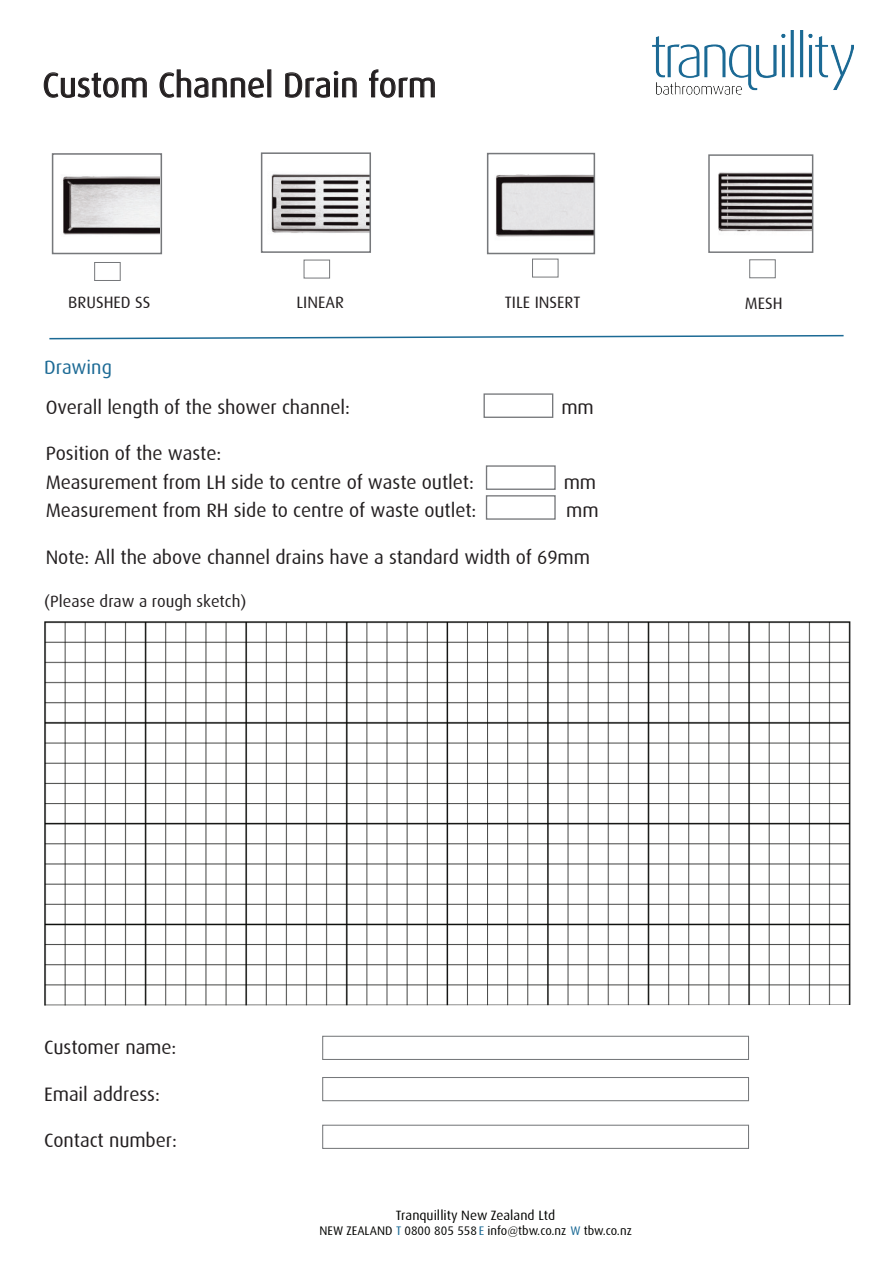
<style>
.page{position:relative;width:893px;height:1263px;background:#fff}
.page>*{position:absolute;margin:0;border:0;box-sizing:border-box;transform-origin:0 0}
.t1{font:34.5px "Dax";color:#231f20}
.t2{font:19.5px/28.5px "Dax";letter-spacing:-.005em;color:#231f20}
.t3{font:19.5px "Dax";color:#1c6a95}
.t4{font:16.5px "Dax";color:#231f20}
.t5{font:13.5px "Dax";color:#040503}
.t6{font:12.45px "Dax";color:#040503}
.s1{color:#1c6a95}
</style>
<div class="page">
<img style="left:271px;top:174px;width:97px;height:59px">
<img style="left:718px;top:172px;width:93px;height:60px">
<img style="left:51px;top:161px;width:108px;height:81px">
<img style="left:486px;top:159px;width:106px;height:92px">
<div style="left:52px;top:153px;width:110px;height:101px;border:2px solid #76787b"></div>
<div style="left:261px;top:152px;width:110px;height:101px;border:2px solid #76787b"></div>
<div style="left:487px;top:153px;width:108px;height:101px;border:2px solid #76787b"></div>
<div style="left:532px;top:259px;width:26px;height:18px;border:1px solid #76787b"></div>
<div style="left:94px;top:262px;width:27px;height:19px;border:1px solid #76787b"></div>
<div style="left:749px;top:259px;width:27px;height:19px;border:1px solid #76787b"></div>
<div style="left:708px;top:154px;width:105px;height:99px;border:1px solid #76787b"></div>
<svg style="left:44px;top:72px;width:103px;height:26px"></svg>
<svg style="left:160px;top:69px;width:104px;height:29px"></svg>
<svg style="left:285px;top:71px;width:72px;height:27px"></svg>
<svg style="left:369px;top:69px;width:66px;height:29px"></svg>
<svg style="left:49px;top:334px;width:795px;height:6px"></svg>
<div style="left:483px;top:393px;width:70px;height:25px;border:1px solid #76787b"></div>
<div style="left:486px;top:495px;width:70px;height:25px;border:1px solid #76787b"></div>
<img style="left:44px;top:621px;width:807px;height:384px">
<img style="left:652px;top:30px;width:201px;height:65px">
<div style="left:322px;top:1036px;width:427px;height:24px;border:1px solid #76787b"></div>
<div style="left:322px;top:1077px;width:427px;height:24px;border:1px solid #76787b"></div>
<div style="left:322px;top:1125px;width:427px;height:24px;border:1px solid #76787b"></div>
<div style="left:486px;top:465px;width:70px;height:25px;border:1px solid #76787b"></div>
<h1 class="t1" style="left:42px;top:66px;width:396px">Custom Channel Drain form</h1>
<p class="t4" style="left:68px;top:294px;width:84px">BRUSHED SS</p>
<p class="t4" style="left:296px;top:293px;width:49px">LINEAR</p>
<p class="t4" style="left:505px;top:293px;width:77px">TILE INSERT</p>
<p class="t4" style="left:745px;top:294px;width:39px">MESH</p>
<p class="t3" style="left:44px;top:356px;width:69px">Drawing</p>
<p class="t2" style="left:46px;top:393px;width:306px">Overall length of the shower channel:</p>
<p class="t2" style="left:561px;top:393px;width:34px">mm</p>
<p class="t2" style="left:46px;top:440px;width:430px">Position of the waste:<br>Measurement from LH side to centre of waste outlet:</p>
<p class="t2" style="left:564px;top:468px;width:34px">mm</p>
<p class="t2" style="left:46px;top:497px;width:432px">Measurement from RH side to centre of waste outlet:</p>
<p class="t2" style="left:566px;top:497px;width:34px">mm</p>
<p class="t2" style="left:46px;top:543px;width:546px">Note: All the above channel drains have a standard width of 69mm</p>
<p class="t4" style="left:44px;top:592px;width:204px">(Please draw a rough sketch)</p>
<p class="t2" style="left:44px;top:1033px;width:134px">Customer name:</p>
<p class="t2" style="left:44px;top:1080px;width:117px">Email address:</p>
<p class="t2" style="left:44px;top:1126px;width:134px">Contact number:</p>
<p class="t5" style="left:396px;top:1207px;width:161px">Tranquillity New Zealand Ltd</p>
<p class="t6" style="left:319px;top:1223px;width:314px">NEW ZEALAND <span class="s1">T</span> 0800 805 558 <span class="s1">E</span> info@tbw.co.nz <span class="s1">W</span> tbw.co.nz</p>
</div>
